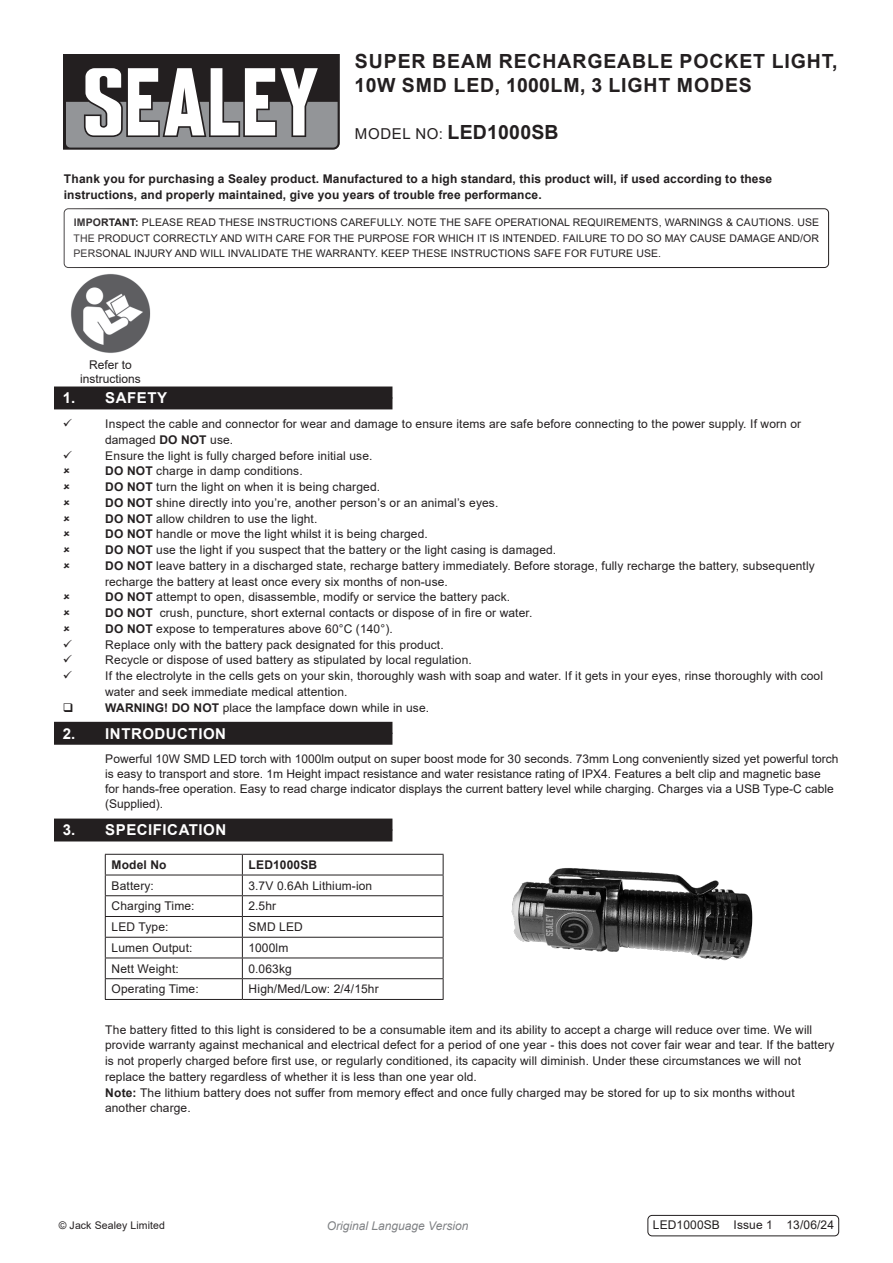
<style>
.page{position:relative;width:893px;height:1263px;background:#fff}
.page>*{position:absolute;margin:0;border:0;box-sizing:border-box;transform-origin:0 0}
.Product_Description{font:700 19.5px/23.4px "Arial";letter-spacing:.045em;color:#231f20}
.Product_Description-2{font:700 19.5px "Arial";letter-spacing:.01em;color:#231f20}
.t1{font:700 15px "Arial";letter-spacing:.035em;color:#fff}
.Specifications__Tabbed{font:12px/15.8px "Arial";letter-spacing:.01em;color:#231f20}
.Body{font:12px/15.3px "Arial";color:#231f20}
.Body-2{font:700 12px/15.8px "Arial";letter-spacing:.01em;color:#231f20}
.t2{font:italic 12px "Arial";color:#808285}
.Body__Footer{font:12px "Arial";letter-spacing:.01em;color:#231f20}
.Body__Justified__7pt{font:10.5px/15.8px "Arial";letter-spacing:.01em;color:#231f20;text-align:justify}
.s1{font-weight:400;font-size:15px}
.s2{font-weight:700}
</style>
<div class="page">
<img style="left:71px;top:274px;width:80px;height:79px">
<div style="left:64px;top:208px;width:765px;height:60px;border:1px solid #231f20;border-radius:4px"></div>
<div style="left:54px;top:397px;width:338px;height:12px;background:#231f20"></div>
<div style="left:54px;top:386px;width:338px;height:12px;background:#231f20"></div>
<div style="left:54px;top:733px;width:338px;height:12px;background:#231f20"></div>
<div style="left:54px;top:722px;width:338px;height:12px;background:#231f20"></div>
<div style="left:54px;top:829px;width:338px;height:12px;background:#231f20"></div>
<div style="left:54px;top:818px;width:338px;height:12px;background:#231f20"></div>
<svg style="left:64px;top:54px;width:276px;height:96px"></svg>
<img style="left:511px;top:868px;width:242px;height:93px">
<div style="left:647px;top:1215px;width:192px;height:21px;border:1px solid #231f20;border-radius:4px"></div>
<hr style="left:105px;top:854px;width:137px;height:1px;background:#231f20">
<hr style="left:242px;top:854px;width:201px;height:1px;background:#231f20">
<hr style="left:105px;top:875px;width:137px;height:1px;background:#231f20">
<hr style="left:242px;top:875px;width:201px;height:1px;background:#231f20">
<hr style="left:105px;top:895px;width:137px;height:1px;background:#231f20">
<hr style="left:242px;top:895px;width:201px;height:1px;background:#231f20">
<hr style="left:105px;top:916px;width:137px;height:1px;background:#231f20">
<hr style="left:242px;top:916px;width:201px;height:1px;background:#231f20">
<hr style="left:105px;top:937px;width:137px;height:1px;background:#231f20">
<hr style="left:242px;top:937px;width:201px;height:1px;background:#231f20">
<hr style="left:105px;top:957px;width:137px;height:1px;background:#231f20">
<hr style="left:242px;top:957px;width:201px;height:1px;background:#231f20">
<hr style="left:105px;top:978px;width:137px;height:1px;background:#231f20">
<svg style="left:105px;top:855px;width:1px;height:144px"></svg>
<hr style="left:242px;top:978px;width:201px;height:1px;background:#231f20">
<svg style="left:242px;top:855px;width:1px;height:144px"></svg>
<svg style="left:443px;top:855px;width:1px;height:144px"></svg>
<hr style="left:105px;top:999px;width:137px;height:1px;background:#231f20">
<hr style="left:242px;top:999px;width:201px;height:1px;background:#231f20">
<p class="Product_Description" style="left:355px;top:50px;width:484px">SUPER BEAM RECHARGEABLE POCKET LIGHT,<br>10W SMD LED, 1000LM, 3 LIGHT MODES</p>
<p class="Product_Description-2" style="left:355px;top:118px;width:205px"><span class="s1">MODEL NO:</span> LED1000SB</p>
<p class="Body-2" style="left:64px;top:171px;width:710px">Thank you for purchasing a Sealey product. Manufactured to a high standard, this product will, if used according to these instructions, and properly maintained, give you years of trouble free performance.</p>
<p class="Body__Justified__7pt" style="left:74px;top:214px;width:747px"><span class="s2">IMPORTANT:</span> PLEASE READ THESE INSTRUCTIONS CAREFULLY. NOTE THE SAFE OPERATIONAL REQUIREMENTS, WARNINGS &amp; CAUTIONS. USE THE PRODUCT CORRECTLY AND WITH CARE FOR THE PURPOSE FOR WHICH IT IS INTENDED. FAILURE TO DO SO MAY CAUSE DAMAGE AND/OR PERSONAL INJURY AND WILL INVALIDATE THE WARRANTY. KEEP THESE INSTRUCTIONS SAFE FOR FUTURE USE.</p>
<p class="Specifications__Tabbed" style="left:80px;top:357px;width:62px;line-height:14.4px;text-align:center">Refer to instructions</p>
<p class="t1" style="left:63px;top:388px;width:106px">1. SAFETY</p>
<p class="Specifications__Tabbed" style="left:105px;top:416px;width:698px">Inspect the cable and connector for wear and damage to ensure items are safe before connecting to the power supply. If worn or damaged <span class="s2">DO NOT</span> use.</p>
<p class="Specifications__Tabbed" style="left:105px;top:447px;width:269px">Ensure the light is fully charged before initial use.</p>
<p class="Specifications__Tabbed" style="left:105px;top:463px;width:199px"><span class="s2">DO NOT</span> charge in damp conditions.</p>
<p class="Specifications__Tabbed" style="left:105px;top:479px;width:276px"><span class="s2">DO NOT</span> turn the light on when it is being charged.</p>
<p class="Specifications__Tabbed" style="left:105px;top:495px;width:395px"><span class="s2">DO NOT</span> shine directly into you’re, another person’s or an animal’s eyes.</p>
<p class="Specifications__Tabbed" style="left:105px;top:510px;width:214px"><span class="s2">DO NOT</span> allow children to use the light.</p>
<p class="Specifications__Tabbed" style="left:105px;top:526px;width:324px"><span class="s2">DO NOT</span> handle or move the light whilst it is being charged.</p>
<p class="Specifications__Tabbed" style="left:105px;top:542px;width:453px"><span class="s2">DO NOT</span> use the light if you suspect that the battery or the light casing is damaged.</p>
<p class="Specifications__Tabbed" style="left:105px;top:558px;width:711px"><span class="s2">DO NOT</span> leave battery in a discharged state, recharge battery immediately. Before storage, fully recharge the battery, subsequently recharge the battery at least once every six months of non-use.</p>
<p class="Specifications__Tabbed" style="left:105px;top:589px;width:406px"><span class="s2">DO NOT</span> attempt to open, disassemble, modify or service the battery pack.</p>
<p class="Specifications__Tabbed" style="left:105px;top:605px;width:429px"><span class="s2">DO NOT</span> crush, puncture, short external contacts or dispose of in fire or water.</p>
<p class="Specifications__Tabbed" style="left:105px;top:621px;width:289px"><span class="s2">DO NOT</span> expose to temperatures above 60°C (140°).</p>
<p class="Specifications__Tabbed" style="left:105px;top:636px;width:340px">Replace only with the battery pack designated for this product.</p>
<p class="Specifications__Tabbed" style="left:105px;top:652px;width:368px">Recycle or dispose of used battery as stipulated by local regulation.</p>
<p class="Specifications__Tabbed" style="left:105px;top:668px;width:719px">If the electrolyte in the cells gets on your skin, thoroughly wash with soap and water. If it gets in your eyes, rinse thoroughly with cool water and seek immediate medical attention.</p>
<p class="Specifications__Tabbed" style="left:105px;top:699px;width:325px"><span class="s2">WARNING! DO NOT</span> place the lampface down while in use.</p>
<p class="t1" style="left:63px;top:723px;width:165px">2. INTRODUCTION</p>
<p class="Body" style="left:105px;top:751px;width:735px">Powerful 10W SMD LED torch with 1000lm output on super boost mode for 30 seconds. 73mm Long conveniently sized yet powerful torch is easy to transport and store. 1m Height impact resistance and water resistance rating of IPX4. Features a belt clip and magnetic base<br>for hands-free operation. Easy to read charge indicator displays the current battery level while charging. Charges via a USB Type-C cable (Supplied).</p>
<p class="t1" style="left:63px;top:820px;width:165px">3. SPECIFICATION</p>
<p class="Body-2" style="left:111px;top:857px;width:57px">Model No</p>
<p class="Body-2" style="left:249px;top:857px;width:70px">LED1000SB</p>
<p class="Body" style="left:111px;top:878px;width:44px">Battery:</p>
<p class="Body" style="left:248px;top:878px;width:125px">3.7V 0.6Ah Lithium-ion</p>
<p class="Body" style="left:111px;top:898px;width:85px">Charging Time:</p>
<p class="Body" style="left:248px;top:898px;width:29px">2.5hr</p>
<p class="Body" style="left:111px;top:919px;width:58px">LED Type:</p>
<p class="Body" style="left:249px;top:919px;width:56px">SMD LED</p>
<p class="Body" style="left:111px;top:940px;width:83px">Lumen Output:</p>
<p class="Body" style="left:248px;top:940px;width:41px">1000lm</p>
<p class="Body" style="left:111px;top:961px;width:69px">Nett Weight:</p>
<p class="Body" style="left:248px;top:961px;width:45px">0.063kg</p>
<p class="Body" style="left:111px;top:981px;width:89px">Operating Time:</p>
<p class="Body" style="left:249px;top:981px;width:132px">High/Med/Low: 2/4/15hr</p>
<p class="Specifications__Tabbed" style="left:105px;top:1021px;width:731px">The battery fitted to this light is considered to be a consumable item and its ability to accept a charge will reduce over time. We will provide warranty against mechanical and electrical defect for a period of one year - this does not cover fair wear and tear. If the battery is not properly charged before first use, or regularly conditioned, its capacity will diminish. Under these circumstances we will not replace the battery regardless of whether it is less than one year old.</p>
<p class="Body" style="left:105px;top:1084px;width:691px;line-height:15.8px"><span class="s2">Note:</span> The lithium battery does not suffer from memory effect and once fully charged may be stored for up to six months without another charge.</p>
<p class="Body__Justified__7pt" style="left:59px;top:1218px;width:108px">© Jack Sealey Limited</p>
<p class="t2" style="left:327px;top:1218px;width:143px">Original Language Version</p>
<p class="Body__Footer" style="left:653px;top:1216px;width:183px">LED1000SB Issue 1 13/06/24</p>
</div>
